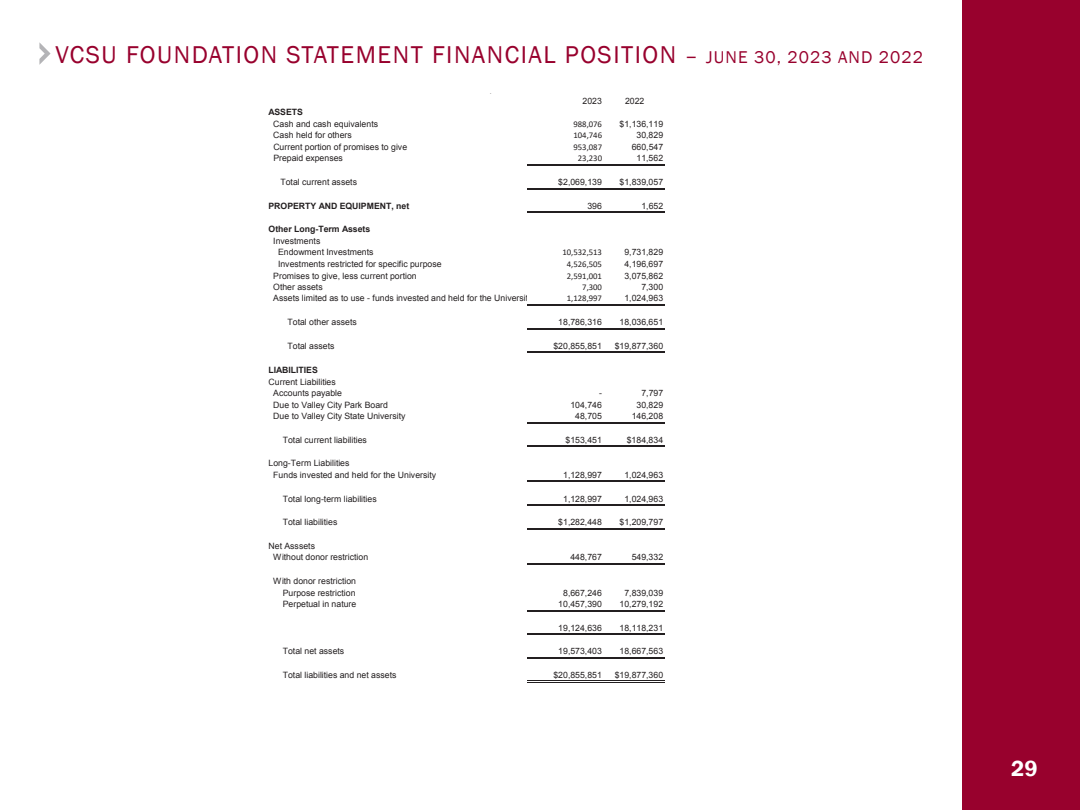
<style>
.page{position:relative;width:1080px;height:810px;background:#fff}
.page>*{position:absolute;margin:0;border:0;box-sizing:border-box;transform-origin:0 0}
._2019_Heading{font:25px "Franklin Gothic";letter-spacing:.06em;color:#98012d}
.t1{font:600 22.5px "Franklin Gothic";color:#fff}
.t2{font:8.75px/11.5px "Arial";color:#231f20}
.t3{font:8.75px "Calibri";color:#231f20}
.t4{font:700 8.75px "Arial";color:#231f20}
.s1{font-size:22.5px}
.s2{font-size:17.5px}
</style>
<div class="page">
<div style="left:962px;top:0;width:118px;height:810px;background:#98012d"></div>
<hr style="left:527px;top:164px;width:138px;height:2px;background:#231f20">
<hr style="left:527px;top:188px;width:138px;height:1px;background:#231f20">
<hr style="left:527px;top:211px;width:138px;height:2px;background:#231f20">
<hr style="left:527px;top:304px;width:138px;height:2px;background:#231f20">
<hr style="left:527px;top:328px;width:138px;height:1px;background:#231f20">
<hr style="left:527px;top:351px;width:138px;height:1px;background:#231f20">
<hr style="left:527px;top:353px;width:138px;height:1px;background:#231f20">
<hr style="left:527px;top:422px;width:138px;height:1px;background:#231f20">
<hr style="left:527px;top:446px;width:138px;height:1px;background:#231f20">
<hr style="left:527px;top:481px;width:138px;height:1px;background:#231f20">
<hr style="left:527px;top:504px;width:138px;height:2px;background:#231f20">
<hr style="left:527px;top:528px;width:138px;height:1px;background:#231f20">
<hr style="left:527px;top:563px;width:138px;height:2px;background:#231f20">
<hr style="left:527px;top:610px;width:138px;height:1px;background:#231f20">
<hr style="left:527px;top:634px;width:138px;height:1px;background:#231f20">
<hr style="left:527px;top:657px;width:138px;height:2px;background:#231f20">
<hr style="left:527px;top:680px;width:138px;height:1px;background:#231f20">
<hr style="left:527px;top:682px;width:138px;height:1px;background:#231f20">
<svg style="left:39px;top:42px;width:12px;height:23px"></svg>
<p class="_2019_Heading" style="left:56px;top:39px;width:869px">VCSU FOUNDATION STATEMENT FINANCIAL POSITION <span class="s1">–</span> <span class="s2">JUNE 30, 2023 AND 2022</span></p>
<p class="t2" style="left:583px;top:95px;width:21px">2023</p>
<p class="t2" style="left:625px;top:95px;width:21px">2022</p>
<p class="t4" style="left:269px;top:107px;width:36px">ASSETS</p>
<p class="t2" style="left:273px;top:118px;width:106px">Cash and cash equivalents</p>
<p class="t3" style="left:573px;top:118px;width:30px">988,076</p>
<p class="t2" style="left:620px;top:118px;width:45px">$1,136,119</p>
<p class="t2" style="left:273px;top:130px;width:80px">Cash held for others</p>
<p class="t3" style="left:573px;top:129px;width:30px">104,746</p>
<p class="t2" style="left:637px;top:130px;width:28px">30,829</p>
<p class="t2" style="left:273px;top:141px;width:135px">Current portion of promises to give</p>
<p class="t3" style="left:573px;top:141px;width:30px">953,087</p>
<p class="t2" style="left:632px;top:141px;width:33px">660,547</p>
<p class="t2" style="left:273px;top:153px;width:71px">Prepaid expenses</p>
<p class="t3" style="left:578px;top:152px;width:26px">23,230</p>
<p class="t2" style="left:637px;top:153px;width:28px">11,562</p>
<p class="t2" style="left:280px;top:176px;width:78px">Total current assets</p>
<p class="t2" style="left:558px;top:176px;width:45px">$2,069,139</p>
<p class="t2" style="left:620px;top:176px;width:45px">$1,839,057</p>
<p class="t4" style="left:269px;top:200px;width:142px">PROPERTY AND EQUIPMENT, net</p>
<p class="t2" style="left:587px;top:200px;width:16px">396</p>
<p class="t2" style="left:641px;top:200px;width:23px">1,652</p>
<p class="t4" style="left:269px;top:224px;width:103px">Other Long-Term Assets</p>
<p class="t2" style="left:278px;top:235px;width:97px;text-indent:-5px">Investments<br>Endowment Investments</p>
<p class="t3" style="left:562px;top:246px;width:41px">10,532,513</p>
<p class="t2" style="left:624px;top:247px;width:40px">9,731,829</p>
<p class="t2" style="left:278px;top:258px;width:165px">Investments restricted for specific purpose</p>
<p class="t3" style="left:567px;top:258px;width:37px">4,526,505</p>
<p class="t2" style="left:624px;top:258px;width:40px">4,196,697</p>
<p class="t2" style="left:273px;top:270px;width:145px">Promises to give, less current portion</p>
<p class="t3" style="left:567px;top:270px;width:37px">2,591,001</p>
<p class="t2" style="left:624px;top:270px;width:40px">3,075,862</p>
<p class="t2" style="left:273px;top:281px;width:51px">Other assets</p>
<p class="t3" style="left:582px;top:281px;width:21px">7,300</p>
<p class="t2" style="left:641px;top:281px;width:23px">7,300</p>
<p class="t2" style="left:273px;top:293px;width:261px">Assets limited as to use - funds invested and held for the University</p>
<p class="t3" style="left:567px;top:293px;width:37px">1,128,997</p>
<p class="t2" style="left:624px;top:293px;width:40px">1,024,963</p>
<p class="t2" style="left:288px;top:316px;width:71px">Total other assets</p>
<p class="t2" style="left:558px;top:316px;width:45px">18,786,316</p>
<p class="t2" style="left:620px;top:316px;width:45px">18,036,651</p>
<p class="t2" style="left:288px;top:340px;width:48px">Total assets</p>
<p class="t2" style="left:553px;top:340px;width:50px">$20,855,851</p>
<p class="t2" style="left:615px;top:340px;width:50px">$19,877,360</p>
<p class="t4" style="left:269px;top:364px;width:51px">LIABILITIES</p>
<p class="t2" style="left:273px;top:376px;width:70px;text-indent:-5px">Current Liabilities<br>Accounts payable</p>
<p class="t2" style="left:599px;top:387px;width:4px">-</p>
<p class="t2" style="left:641px;top:387px;width:23px">7,797</p>
<p class="t2" style="left:273px;top:399px;width:116px">Due to Valley City Park Board</p>
<p class="t2" style="left:570px;top:399px;width:33px">104,746</p>
<p class="t2" style="left:637px;top:399px;width:28px">30,829</p>
<p class="t2" style="left:273px;top:410px;width:134px">Due to Valley City State University</p>
<p class="t2" style="left:575px;top:410px;width:28px">48,705</p>
<p class="t2" style="left:632px;top:410px;width:33px">146,208</p>
<p class="t2" style="left:283px;top:434px;width:86px">Total current liabilities</p>
<p class="t2" style="left:566px;top:434px;width:38px">$153,451</p>
<p class="t2" style="left:627px;top:434px;width:38px">$184,834</p>
<p class="t2" style="left:273px;top:458px;width:164px;text-indent:-5px">Long-Term Liabilities<br>Funds invested and held for the University</p>
<p class="t2" style="left:563px;top:469px;width:40px">1,128,997</p>
<p class="t2" style="left:624px;top:469px;width:40px">1,024,963</p>
<p class="t2" style="left:283px;top:493px;width:95px">Total long-term liabilities</p>
<p class="t2" style="left:563px;top:493px;width:40px">1,128,997</p>
<p class="t2" style="left:624px;top:493px;width:40px">1,024,963</p>
<p class="t2" style="left:283px;top:516px;width:56px">Total liabilities</p>
<p class="t2" style="left:558px;top:516px;width:45px">$1,282,448</p>
<p class="t2" style="left:620px;top:516px;width:45px">$1,209,797</p>
<p class="t2" style="left:273px;top:540px;width:96px;text-indent:-5px">Net Asssets<br>Without donor restriction</p>
<p class="t2" style="left:570px;top:552px;width:33px">448,767</p>
<p class="t2" style="left:632px;top:552px;width:33px">549,332</p>
<p class="t2" style="left:273px;top:575px;width:84px;text-align:right">With donor restriction<br>Purpose restriction</p>
<p class="t2" style="left:563px;top:587px;width:40px">8,667,246</p>
<p class="t2" style="left:624px;top:587px;width:40px">7,839,039</p>
<p class="t2" style="left:283px;top:598px;width:75px">Perpetual in nature</p>
<p class="t2" style="left:558px;top:598px;width:45px">10,457,390</p>
<p class="t2" style="left:620px;top:598px;width:45px">10,279,192</p>
<p class="t2" style="left:558px;top:622px;width:45px">19,124,636</p>
<p class="t2" style="left:620px;top:622px;width:45px">18,118,231</p>
<p class="t2" style="left:283px;top:646px;width:63px">Total net assets</p>
<p class="t2" style="left:558px;top:646px;width:45px">19,573,403</p>
<p class="t2" style="left:620px;top:646px;width:45px">18,667,563</p>
<p class="t2" style="left:283px;top:669px;width:115px">Total liabilities and net assets</p>
<p class="t2" style="left:553px;top:669px;width:50px">$20,855,851</p>
<p class="t2" style="left:615px;top:669px;width:50px">$19,877,360</p>
<h2 class="t1" style="left:1011px;top:755px;width:28px">29</h2>
</div>
